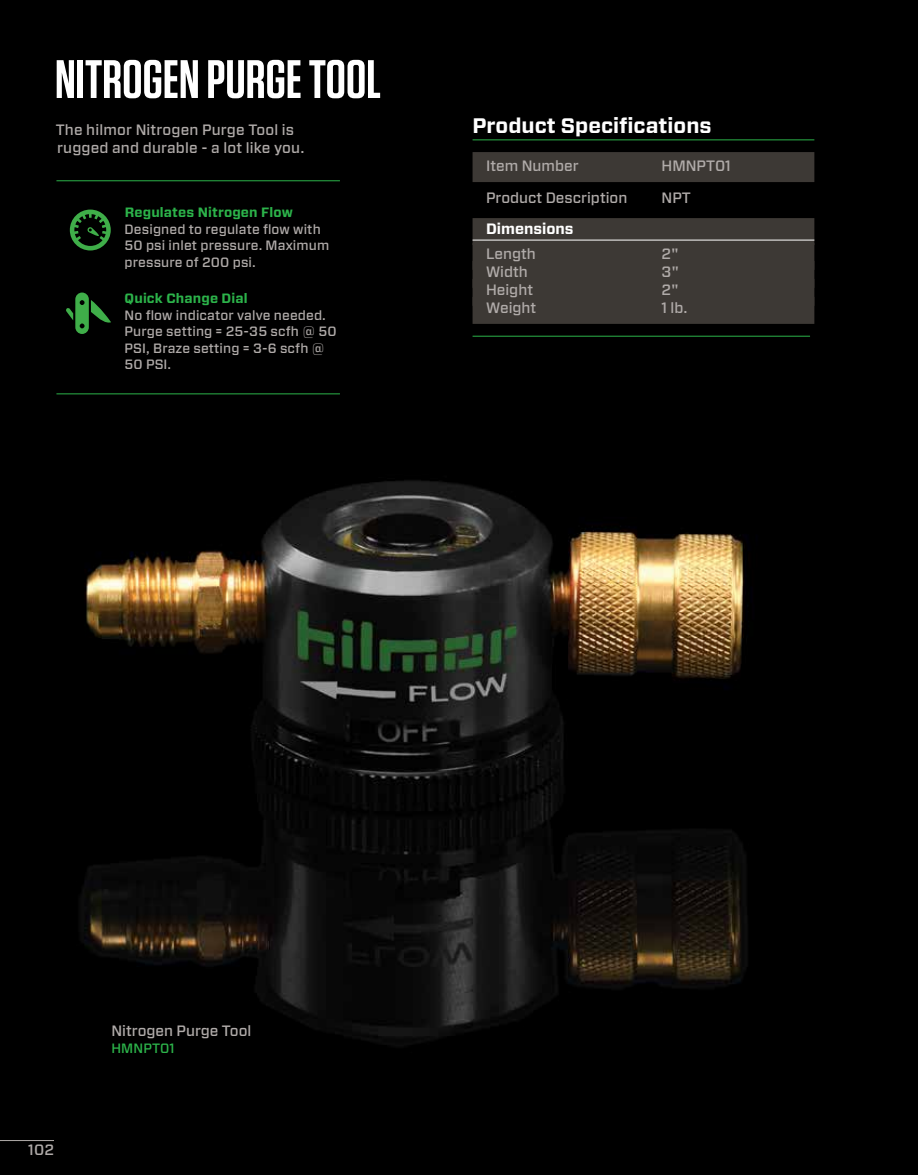
<style>
.page{position:relative;width:918px;height:1175px;background:#fff}
.page>*{position:absolute;margin:0;border:0;box-sizing:border-box;transform-origin:0 0}
.t1{font:600 54px "Tungsten";color:#fff}
.t2{font:700 21px "Forza";color:#fff}
.t3{font:500 15px/18px "Forza";color:#b0aba9}
.t4{font:700 15px "Forza";color:#fff}
.t5{font:500 13.5px/16.5px "Forza";letter-spacing:.01em;color:#b0aba9}
.t6{font:700 13.5px "Forza";letter-spacing:.01em;color:#2cb34a}
.t7{font:500 13.5px "Forza";letter-spacing:.01em;color:#2cb34a}
</style>
<div class="page">
<div style="left:0;top:0;width:918px;height:1174px;background:#000"></div>
<hr style="left:56px;top:180px;width:284px;height:1px;background:#2cb34a">
<hr style="left:56px;top:393px;width:284px;height:1px;background:#2cb34a">
<hr style="left:473px;top:139px;width:341px;height:1px;background:#2cb34a">
<div style="left:473px;top:152px;width:341px;height:30px;background:#3d3935"></div>
<div style="left:473px;top:218px;width:341px;height:27px;background:#3d3935"></div>
<hr style="left:473px;top:240px;width:341px;height:1px;background:#fff">
<div style="left:473px;top:243px;width:341px;height:27px;background:#3d3935"></div>
<div style="left:473px;top:261px;width:341px;height:27px;background:#3d3935"></div>
<div style="left:473px;top:279px;width:341px;height:27px;background:#3d3935"></div>
<div style="left:473px;top:297px;width:341px;height:27px;background:#3d3935"></div>
<hr style="left:473px;top:336px;width:337px;height:1px;background:#2cb34a">
<hr style="left:0;top:1140px;width:54px;height:1px;background:#b0aba9">
<img style="left:81px;top:480px;width:666px;height:566px">
<svg style="left:66px;top:292px;width:45px;height:42px"></svg>
<svg style="left:70px;top:209px;width:41px;height:41px"></svg>
<h1 class="t1" style="left:55px;top:51px;width:328px">NITROGEN PURGE TOOL</h1>
<p class="t3" style="left:56px;top:120px;width:250px">The hilmor Nitrogen Purge Tool is rugged and durable - a lot like you.</p>
<p class="t6" style="left:125px;top:203px;width:170px">Regulates Nitrogen Flow</p>
<p class="t5" style="left:124px;top:221px;width:206px">Designed to regulate flow with<br>50 psi inlet pressure. Maximum pressure of 200 psi.</p>
<p class="t6" style="left:125px;top:290px;width:125px">Quick Change Dial</p>
<p class="t5" style="left:124px;top:307px;width:214px">No flow indicator valve needed.<br>Purge setting = 25-35 scfh @ 50<br>PSI, Braze setting = 3-6 scfh @<br>50 PSI.</p>
<h2 class="t2" style="left:473px;top:112px;width:241px">Product Specifications</h2>
<p class="t3" style="left:486px;top:157px;width:94px">Item Number</p>
<p class="t3" style="left:662px;top:157px;width:71px">HMNPT01</p>
<p class="t3" style="left:486px;top:189px;width:143px">Product Description</p>
<p class="t3" style="left:662px;top:189px;width:31px">NPT</p>
<p class="t4" style="left:486px;top:219px;width:89px">Dimensions</p>
<p class="t3" style="left:486px;top:245px;width:51px">Length</p>
<p class="t3" style="left:662px;top:245px;width:19px">2"</p>
<p class="t3" style="left:486px;top:263px;width:43px">Width</p>
<p class="t3" style="left:662px;top:263px;width:19px">3"</p>
<p class="t3" style="left:486px;top:281px;width:49px">Height</p>
<p class="t3" style="left:662px;top:281px;width:19px">2"</p>
<p class="t3" style="left:486px;top:299px;width:52px">Weight</p>
<p class="t3" style="left:662px;top:299px;width:28px">1 lb.</p>
<p class="t3" style="left:28px;top:1140px;width:27px">102</p>
<p class="t3" style="left:111px;top:1022px;width:141px">Nitrogen Purge Tool</p>
<p class="t7" style="left:111px;top:1039px;width:65px">HMNPTO1</p>
</div>
